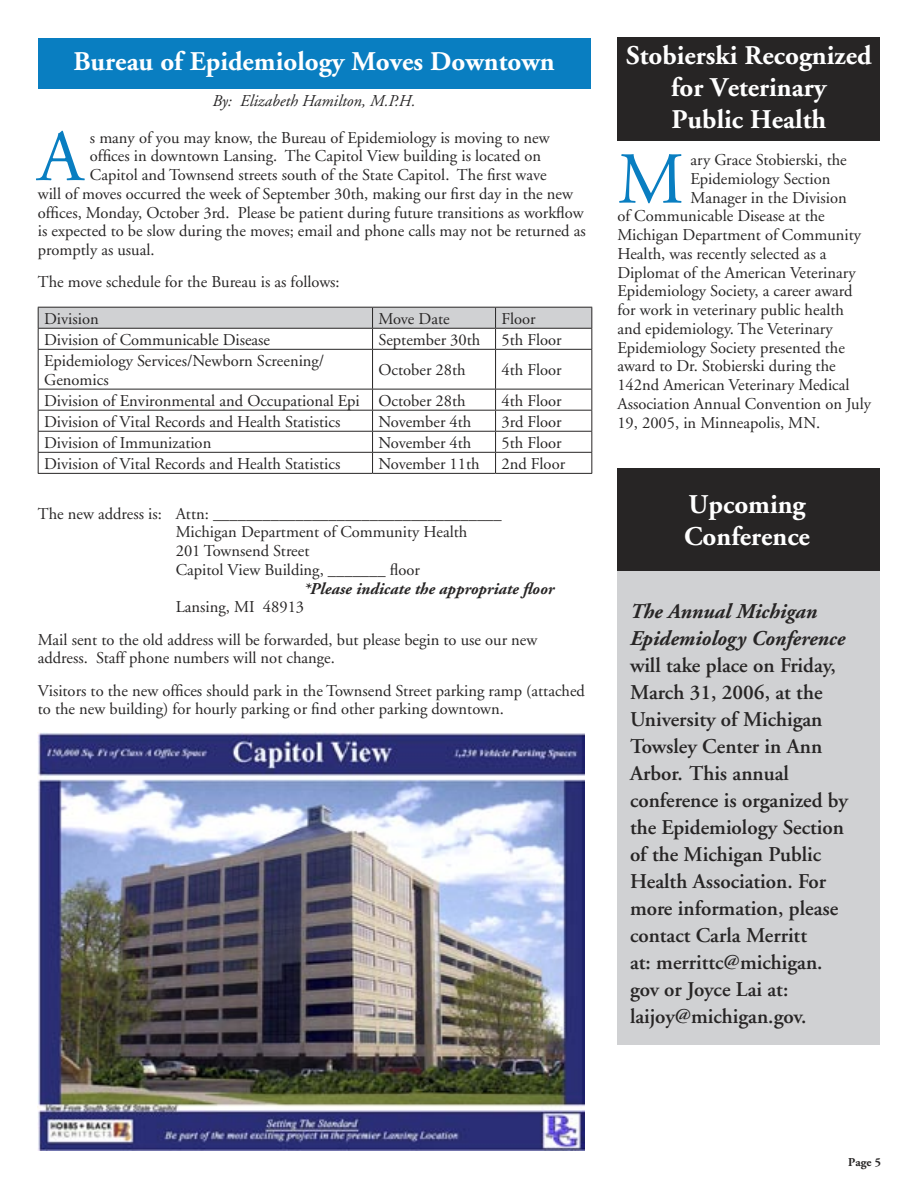
<style>
.page{position:relative;width:918px;height:1188px;background:#fff}
.page>*{position:absolute;margin:0;border:0;box-sizing:border-box;transform-origin:0 0}
.t1{font:73.05px "Adobe Garamond";color:#097ec1}
.t2{font:700 27px/32.4px "Adobe Garamond";color:#fff}
.t3{font:600 21px/27px "Adobe Garamond";color:#272525}
.t4{font:italic 700 21px/27px "Adobe Garamond";color:#272525}
.t5{font:16.5px/18.8px "Adobe Garamond";color:#272525}
.t6{font:italic 700 16.5px "Adobe Garamond";color:#272525}
.t7{font:italic 16.5px "Adobe Garamond";color:#272525}
.t8{font:700 12px "Adobe Garamond";color:#272525}
</style>
<div class="page">
<div style="left:617px;top:556px;width:263px;height:489px;background:#d0d1d3"></div>
<div style="left:38px;top:38px;width:552px;height:50px;background:#097ec1"></div>
<img style="left:38px;top:733px;width:547px;height:417px">
<div style="left:617px;top:38px;width:263px;height:103px;background:#272525"></div>
<div style="left:617px;top:468px;width:263px;height:103px;background:#272525"></div>
<svg style="left:38px;top:307px;width:554px;height:42px"></svg>
<hr style="left:38px;top:349px;width:335px;height:1px;background:#272525">
<hr style="left:38px;top:350px;width:1px;height:39px;background:#272525">
<hr style="left:373px;top:349px;width:123px;height:1px;background:#272525">
<hr style="left:372px;top:350px;width:1px;height:39px;background:#272525">
<hr style="left:496px;top:349px;width:96px;height:1px;background:#272525">
<hr style="left:495px;top:350px;width:1px;height:39px;background:#272525">
<hr style="left:591px;top:350px;width:1px;height:39px;background:#272525">
<hr style="left:38px;top:389px;width:335px;height:1px;background:#272525">
<hr style="left:373px;top:389px;width:123px;height:1px;background:#272525">
<hr style="left:496px;top:389px;width:96px;height:1px;background:#272525">
<hr style="left:38px;top:410px;width:335px;height:1px;background:#272525">
<hr style="left:373px;top:410px;width:123px;height:1px;background:#272525">
<hr style="left:496px;top:410px;width:96px;height:1px;background:#272525">
<hr style="left:38px;top:431px;width:335px;height:1px;background:#272525">
<hr style="left:373px;top:431px;width:123px;height:1px;background:#272525">
<hr style="left:496px;top:431px;width:96px;height:1px;background:#272525">
<hr style="left:38px;top:452px;width:335px;height:1px;background:#272525">
<svg style="left:38px;top:389px;width:1px;height:84px"></svg>
<hr style="left:373px;top:452px;width:123px;height:1px;background:#272525">
<svg style="left:372px;top:389px;width:1px;height:84px"></svg>
<hr style="left:496px;top:452px;width:96px;height:1px;background:#272525">
<svg style="left:495px;top:389px;width:1px;height:84px"></svg>
<svg style="left:591px;top:389px;width:1px;height:84px"></svg>
<hr style="left:38px;top:473px;width:335px;height:1px;background:#272525">
<hr style="left:373px;top:473px;width:123px;height:1px;background:#272525">
<hr style="left:496px;top:473px;width:96px;height:1px;background:#272525">
<h2 class="t2" style="left:73px;top:45px;width:483px">Bureau of Epidemiology Moves Downtown</h2>
<p class="t7" style="left:213px;top:92px;width:205px">By: Elizabeth Hamilton, M.P.H.</p>
<h1 class="t1" style="left:38px;top:118px;width:47px">A</h1>
<p class="t5" style="left:90px;top:128px;width:461px">s many of you may know, the Bureau of Epidemiology is moving to new</p>
<p class="t5" style="left:90px;top:147px;width:453px">offices in downtown Lansing. The Capitol View building is located on</p>
<p class="t5" style="left:90px;top:166px;width:458px">Capitol and Townsend streets south of the State Capitol. The first wave</p>
<p class="t5" style="left:38px;top:185px;width:537px">will of moves occurred the week of September 30th, making our first day in the new</p>
<p class="t5" style="left:38px;top:203px;width:547px">offices, Monday, October 3rd. Please be patient during future transitions as workflow</p>
<p class="t5" style="left:38px;top:222px;width:550px">is expected to be slow during the moves; email and phone calls may not be returned as</p>
<p class="t5" style="left:38px;top:241px;width:118px">promptly as usual.</p>
<p class="t5" style="left:38px;top:273px;width:303px">The move schedule for the Bureau is as follows:</p>
<p class="t5" style="left:44px;top:310px;width:56px">Division</p>
<p class="t5" style="left:379px;top:310px;width:73px">Move Date</p>
<p class="t5" style="left:502px;top:310px;width:36px">Floor</p>
<p class="t5" style="left:44px;top:331px;width:227px">Division of Communicable Disease</p>
<p class="t5" style="left:379px;top:331px;width:103px">September 30th</p>
<p class="t5" style="left:502px;top:331px;width:62px">5th Floor</p>
<p class="t5" style="left:44px;top:352px;width:282px">Epidemiology Services/Newborn Screening/<br>Genomics</p>
<p class="t5" style="left:379px;top:361px;width:89px">October 28th</p>
<p class="t5" style="left:502px;top:361px;width:62px">4th Floor</p>
<p class="t5" style="left:44px;top:392px;width:423px">Division of Environmental and Occupational Epi October 28th</p>
<p class="t5" style="left:502px;top:392px;width:62px">4th Floor</p>
<p class="t5" style="left:44px;top:413px;width:298px">Division of Vital Records and Health Statistics</p>
<p class="t5" style="left:379px;top:413px;width:94px">November 4th</p>
<p class="t5" style="left:502px;top:413px;width:62px">3rd Floor</p>
<p class="t5" style="left:44px;top:434px;width:169px">Division of Immunization</p>
<p class="t5" style="left:379px;top:434px;width:94px">November 4th</p>
<p class="t5" style="left:502px;top:434px;width:62px">5th Floor</p>
<p class="t5" style="left:44px;top:455px;width:298px">Division of Vital Records and Health Statistics</p>
<p class="t5" style="left:379px;top:455px;width:103px">November 11th</p>
<p class="t5" style="left:502px;top:455px;width:65px">2nd Floor</p>
<p class="t5" style="left:176px;top:505px;width:327px;text-indent:-138px">The new address is: Attn: ___________________________________ Michigan Department of Community Health<br>201 Townsend Street<br>Capitol View Building, _______ floor</p>
<p class="t6" style="left:304px;top:580px;width:252px">*Please indicate the appropriate floor</p>
<p class="t5" style="left:38px;top:592px;width:501px;line-height:32.2px;text-indent:138px">Lansing, MI 48913<br>Mail sent to the old address will be forwarded, but please begin to use our new</p>
<p class="t5" style="left:38px;top:643px;width:549px;line-height:32.2px">address. Staff phone numbers will not change.<br>Visitors to the new offices should park in the Townsend Street parking ramp (attached</p>
<p class="t5" style="left:38px;top:700px;width:468px">to the new building) for hourly parking or find other parking downtown.</p>
<h2 class="t2" style="left:626px;top:39px;width:247px;text-align:center">Stobierski Recognized for Veterinary<br>Public Health</h2>
<h1 class="t1" style="left:617px;top:140px;width:68px">M</h1>
<p class="t5" style="left:691px;top:151px;width:158px">ary Grace Stobierski, the</p>
<p class="t5" style="left:691px;top:170px;width:141px">Epidemiology Section</p>
<p class="t5" style="left:691px;top:188px;width:158px">Manager in the Division</p>
<p class="t5" style="left:617px;top:207px;width:209px">of Communicable Disease at the</p>
<p class="t5" style="left:617px;top:226px;width:245px">Michigan Department of Community</p>
<p class="t5" style="left:617px;top:245px;width:211px">Health, was recently selected as a</p>
<p class="t5" style="left:617px;top:263px;width:240px">Diplomat of the American Veterinary</p>
<p class="t5" style="left:617px;top:282px;width:237px">Epidemiology Society, a career award</p>
<p class="t5" style="left:617px;top:301px;width:228px">for work in veterinary public health</p>
<p class="t5" style="left:617px;top:320px;width:217px">and epidemiology. The Veterinary</p>
<p class="t5" style="left:617px;top:338px;width:229px">Epidemiology Society presented the</p>
<p class="t5" style="left:617px;top:357px;width:220px">award to Dr. Stobierski during the</p>
<p class="t5" style="left:617px;top:376px;width:234px">142nd American Veterinary Medical</p>
<p class="t5" style="left:617px;top:395px;width:255px">Association Annual Convention on July</p>
<p class="t5" style="left:617px;top:413px;width:205px">19, 2005, in Minneapolis, MN.</p>
<h2 class="t2" style="left:684px;top:489px;width:127px">Upcoming<br>Conference</h2>
<p class="t4" style="left:630px;top:598px;width:217px">The Annual Michigan<br>Epidemiology Conference</p>
<p class="t3" style="left:630px;top:652px;width:219px">will take place on Friday,<br>March 31, 2006, at the<br>University of Michigan<br>Towsley Center in Ann<br>Arbor. This annual conference is organized by the Epidemiology Section of the Michigan Public<br>Health Association. For more information, please contact Carla Merritt<br>at: merrittc@michigan. gov or Joyce Lai at: laijoy@michigan.gov.</p>
<p class="t8" style="left:848px;top:1156px;width:34px">Page 5</p>
</div>
